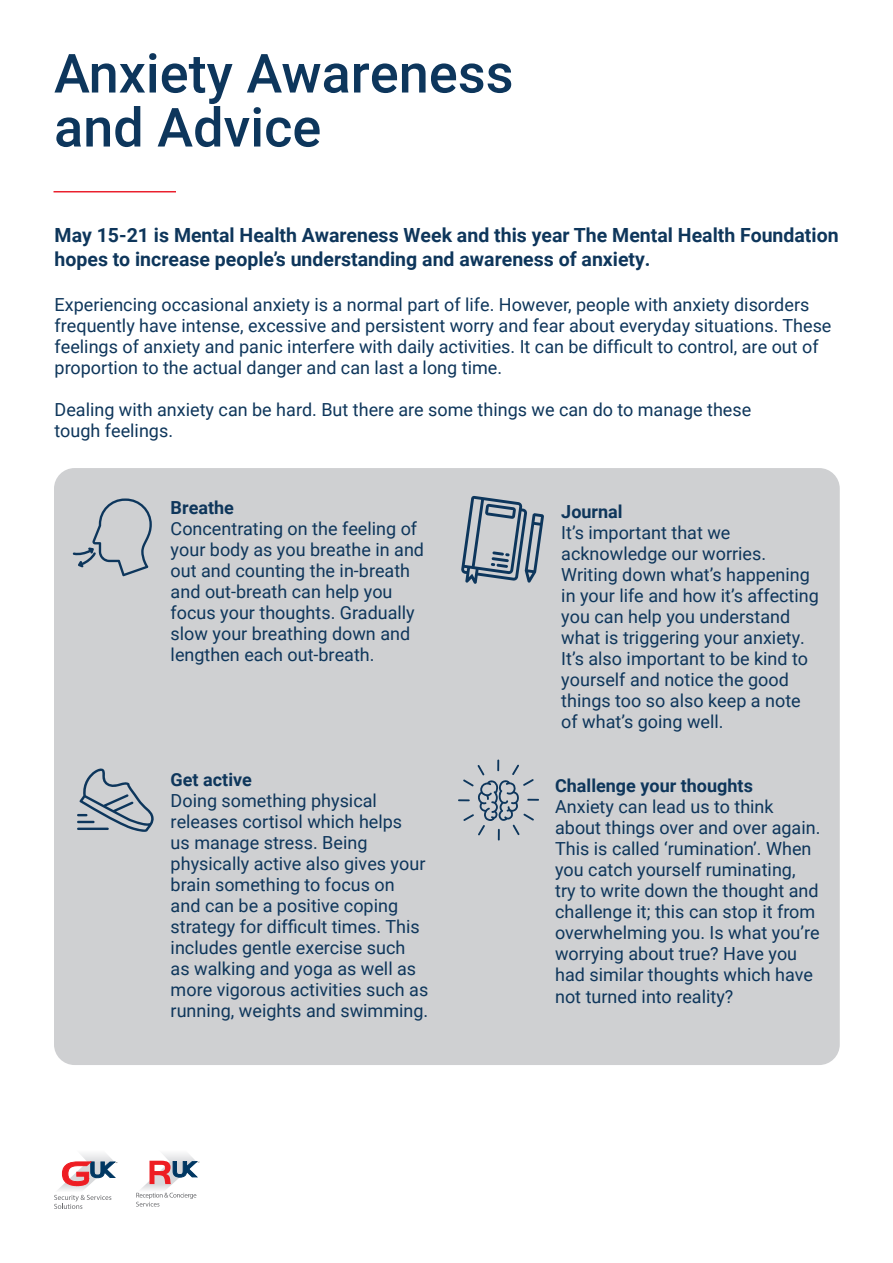
<style>
.page{position:relative;width:893px;height:1263px;background:#fff}
.page>*{position:absolute;margin:0;border:0;box-sizing:border-box;transform-origin:0 0}
.t1{font:500 54px/54px "Roboto";color:#0d365c}
.t2{font:700 19.5px/24px "Roboto";color:#0e365b}
.t3{font:18px/21px "Roboto";color:#0e365b}
.t4{font:700 18px "Roboto";color:#0e365b}
</style>
<div class="page">
<hr style="left:54px;top:191px;width:122px;height:1px;background:#ea202d">
<svg style="left:54px;top:1153px;width:63px;height:56px"></svg>
<svg style="left:136px;top:1153px;width:63px;height:53px"></svg>
<div style="left:54px;top:468px;width:786px;height:597px;background:#cfd0d2;border-radius:21px"></div>
<svg style="left:77px;top:768px;width:77px;height:64px"></svg>
<svg style="left:461px;top:496px;width:83px;height:88px"></svg>
<svg style="left:458px;top:759px;width:81px;height:81px"></svg>
<svg style="left:73px;top:498px;width:79px;height:78px"></svg>
<h1 class="t1" style="left:54px;top:44px;width:461px">Anxiety Awareness and Advice</h1>
<p class="t2" style="left:55px;top:223px;width:786px">May 15-21 is Mental Health Awareness Week and this year The Mental Health Foundation hopes to increase people’s understanding and awareness of anxiety.</p>
<p class="t3" style="left:55px;top:294px;width:778px">Experiencing occasional anxiety is a normal part of life. However, people with anxiety disorders frequently have intense, excessive and persistent worry and fear about everyday situations. These feelings of anxiety and panic interfere with daily activities. It can be difficult to control, are out of proportion to the actual danger and can last a long time.</p>
<p class="t3" style="left:55px;top:399px;width:698px">Dealing with anxiety can be hard. But there are some things we can do to manage these tough feelings.</p>
<p class="t4" style="left:171px;top:495px;width:65px">Breathe</p>
<p class="t3" style="left:171px;top:518px;width:255px">Concentrating on the feeling of your body as you breathe in and out and counting the in-breath and out-breath can help you focus your thoughts. Gradually slow your breathing down and lengthen each out-breath.</p>
<p class="t4" style="left:171px;top:766px;width:83px">Get active</p>
<p class="t3" style="left:171px;top:789px;width:259px">Doing something physical releases cortisol which helps<br>us manage stress. Being physically active also gives your brain something to focus on and can be a positive coping strategy for difficult times. This includes gentle exercise such as walking and yoga as well as more vigorous activities such as running, weights and swimming.</p>
<p class="t4" style="left:561px;top:498px;width:63px">Journal</p>
<p class="t3" style="left:561px;top:521px;width:259px">It’s important that we acknowledge our worries.<br>Writing down what’s happening in your life and how it’s affecting you can help you understand what is triggering your anxiety.<br>It’s also important to be kind to yourself and notice the good things too so also keep a note of what’s going well.</p>
<p class="t4" style="left:555px;top:773px;width:199px">Challenge your thoughts</p>
<p class="t3" style="left:555px;top:796px;width:267px">Anxiety can lead us to think about things over and over again.<br>This is called ‘rumination’. When you catch yourself ruminating, try to write down the thought and challenge it; this can stop it from overwhelming you. Is what you’re worrying about true? Have you had similar thoughts which have not turned into reality?</p>
</div>
